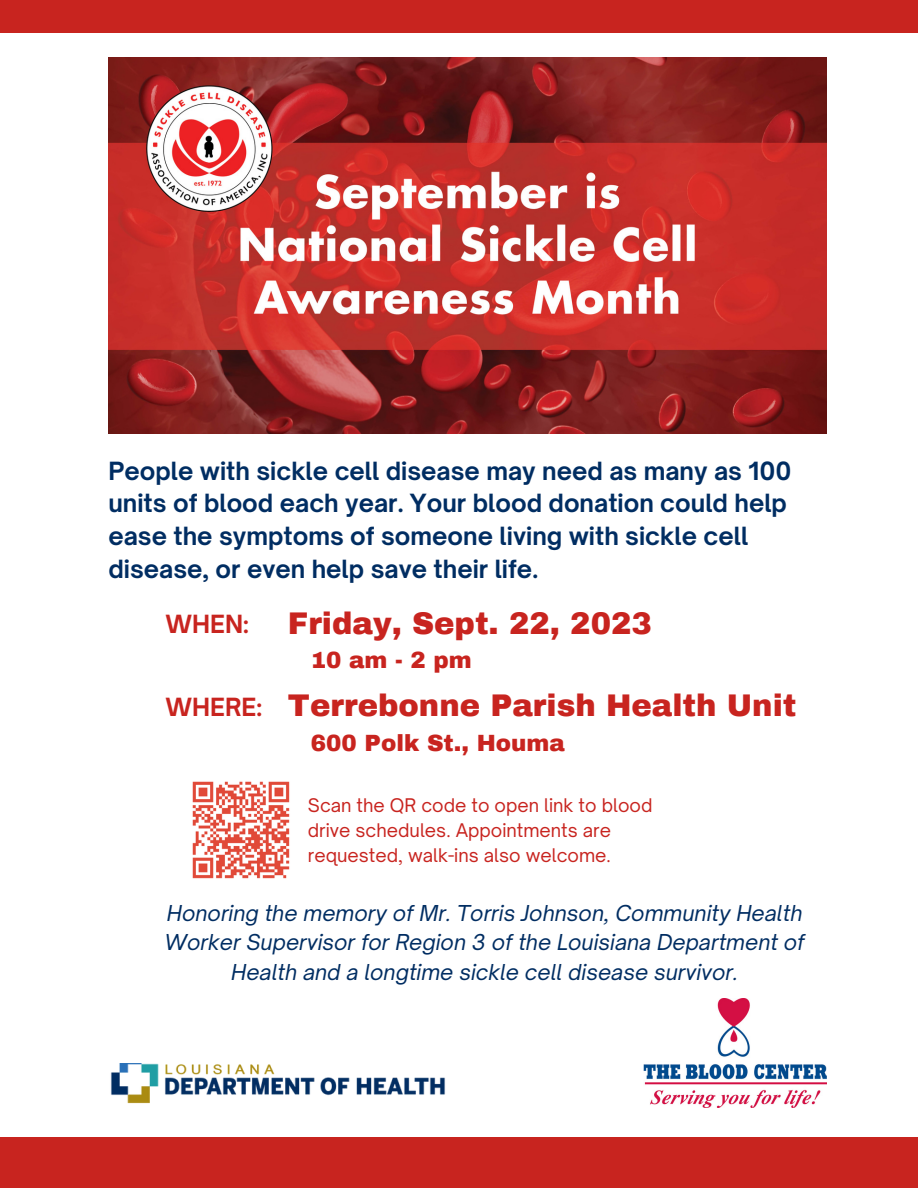
<style>
.page{position:relative;width:918px;height:1188px;background:#fff}
.page>*{position:absolute;margin:0;border:0;box-sizing:border-box;transform-origin:0 0}
.t1{font:900 30.6px "Archivo";color:#c8241f}
.t2{font:700 24px/32.7px "Open Sauce One";color:#002d62}
.t3{font:700 24px "Open Sauce One";color:#c8241f}
.t4{font:900 22.95px "Archivo";color:#c8241f}
.t5{font:italic 21px/29.2px "Open Sauce One";color:#002d62;text-align:center}
.t6{font:18px/24.8px "Open Sauce One";color:#c8241f}
</style>
<div class="page">
<div style="left:0;top:1137px;width:918px;height:51px;background:#c8241f"></div>
<div style="left:0;top:0;width:918px;height:32px;background:#c8241f"></div>
<img style="left:111px;top:1063px;width:334px;height:41px">
<img style="left:643px;top:998px;width:184px;height:109px">
<img style="left:192px;top:781px;width:98px;height:98px">
<img style="left:108px;top:58px;width:718px;height:376px">
<p class="t2" style="left:108px;top:454px;width:685px">People with sickle cell disease may need as many as 100 units of blood each year. Your blood donation could help ease the symptoms of someone living with sickle cell disease, or even help save their life.</p>
<p class="t3" style="left:165px;top:609px;width:85px">WHEN:</p>
<p class="t3" style="left:165px;top:692px;width:98px">WHERE:</p>
<p class="t1" style="left:288px;top:607px;width:366px">Friday, Sept. 22, 2023</p>
<p class="t4" style="left:311px;top:648px;width:162px">10am-2pm</p>
<p class="t1" style="left:288px;top:689px;width:510px">Terrebonne Parish Health Unit</p>
<p class="t4" style="left:311px;top:731px;width:255px">600 Polk St., Houma</p>
<p class="t6" style="left:308px;top:793px;width:346px">Scan the QR code to open link to blood drive schedules. Appointments are requested, walk-ins also welcome.</p>
<p class="t5" style="left:165px;top:898px;width:642px">Honoring the memory of Mr. Torris Johnson, Community Health<br>Worker Supervisor for Region 3 of the Louisiana Department of<br>Health and a longtime sickle cell disease survivor.</p>
</div>
